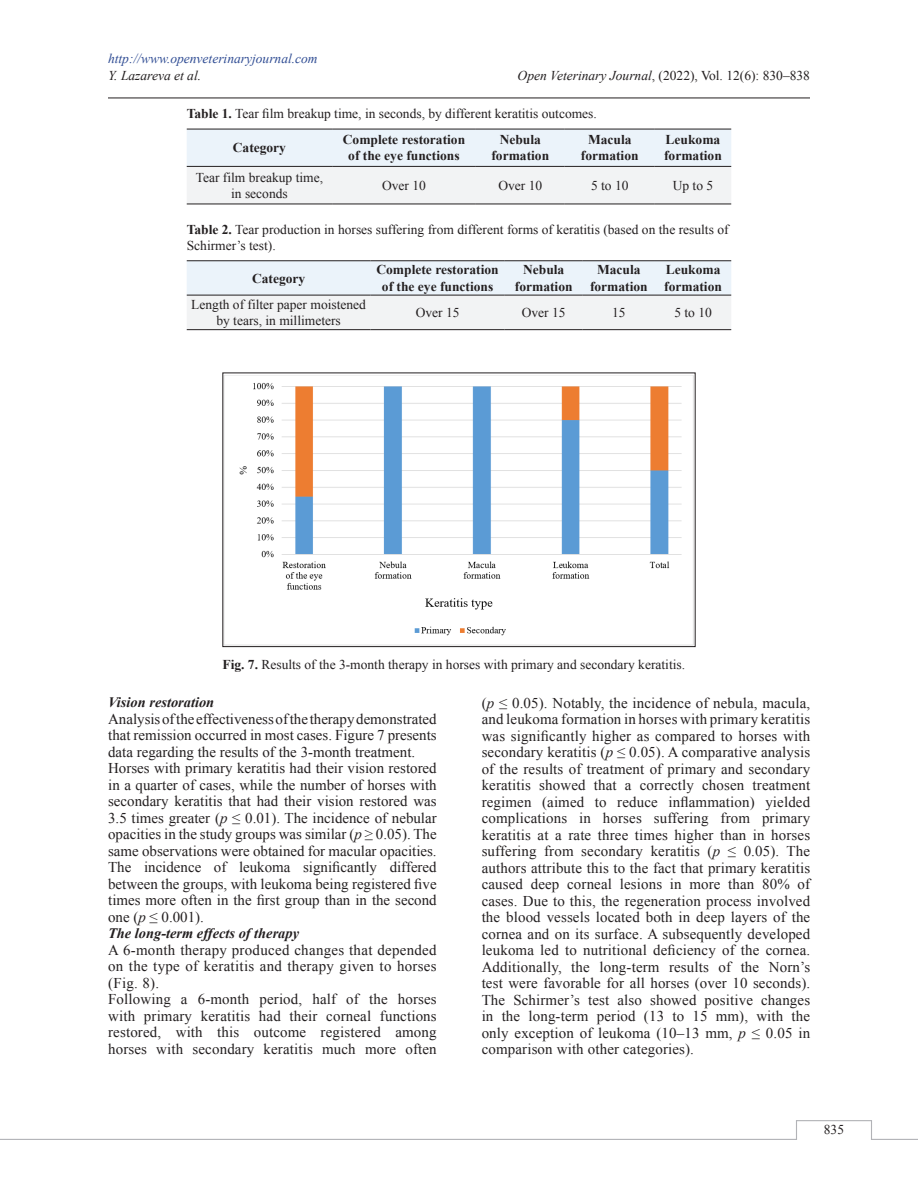
<style>
.page{position:relative;width:918px;height:1188px;background:#fff}
.page>*{position:absolute;margin:0;border:0;box-sizing:border-box;transform-origin:0 0}
.Para{font:15px/16.5px "Times New Roman";letter-spacing:.01em;color:#231f20;text-align:justify}
.B_Head{font:italic 700 14.4px "Times New Roman";color:#231f20}
.Table_Caption{font:13.5px/16.2px "Times New Roman";color:#231f20}
.Table_Text{font:700 13.5px/16.2px "Times New Roman";color:#231f20;text-align:center}
.Table_Text-2{font:13.5px/16.2px "Times New Roman";color:#231f20;text-align:center}
.Fig_Caption{font:13.5px "Times New Roman";color:#231f20}
.t1{font:italic 13.5px "Times New Roman";color:#304d94}
.t2{font:italic 13.5px "Times New Roman";color:#231f20}
.s1{font-style:italic}
.s2{font-weight:700}
</style>
<div class="page">
<hr style="left:108px;top:98px;width:702px;height:1px;background:#231f20">
<svg style="left:0;top:1120px;width:918px;height:20px"></svg>
<div style="left:187px;top:130px;width:544px;height:74px;background:#ebf3f4"></div>
<hr style="left:187px;top:129px;width:145px;height:1px;background:#231f20">
<hr style="left:332px;top:129px;width:144px;height:1px;background:#231f20">
<hr style="left:476px;top:129px;width:89px;height:1px;background:#231f20">
<hr style="left:565px;top:129px;width:90px;height:1px;background:#231f20">
<hr style="left:655px;top:129px;width:76px;height:1px;background:#231f20">
<hr style="left:187px;top:166px;width:145px;height:1px;background:#231f20">
<hr style="left:332px;top:166px;width:144px;height:1px;background:#231f20">
<hr style="left:476px;top:166px;width:89px;height:1px;background:#231f20">
<hr style="left:565px;top:166px;width:90px;height:1px;background:#231f20">
<hr style="left:655px;top:166px;width:76px;height:1px;background:#231f20">
<hr style="left:187px;top:204px;width:145px;height:1px;background:#231f20">
<hr style="left:332px;top:204px;width:144px;height:1px;background:#231f20">
<hr style="left:476px;top:204px;width:89px;height:1px;background:#231f20">
<hr style="left:565px;top:204px;width:90px;height:1px;background:#231f20">
<hr style="left:655px;top:204px;width:76px;height:1px;background:#231f20">
<div style="left:187px;top:261px;width:544px;height:68px;background:#ebf3f4"></div>
<hr style="left:187px;top:260px;width:184px;height:1px;background:#231f20">
<hr style="left:371px;top:260px;width:134px;height:1px;background:#231f20">
<hr style="left:505px;top:260px;width:78px;height:1px;background:#231f20">
<hr style="left:583px;top:260px;width:72px;height:1px;background:#231f20">
<hr style="left:655px;top:260px;width:76px;height:1px;background:#231f20">
<hr style="left:187px;top:295px;width:184px;height:1px;background:#231f20">
<hr style="left:371px;top:295px;width:134px;height:1px;background:#231f20">
<hr style="left:505px;top:295px;width:78px;height:1px;background:#231f20">
<hr style="left:583px;top:295px;width:72px;height:1px;background:#231f20">
<hr style="left:655px;top:295px;width:76px;height:1px;background:#231f20">
<hr style="left:187px;top:329px;width:184px;height:1px;background:#231f20">
<hr style="left:371px;top:329px;width:134px;height:1px;background:#231f20">
<hr style="left:505px;top:329px;width:78px;height:1px;background:#231f20">
<hr style="left:583px;top:329px;width:72px;height:1px;background:#231f20">
<hr style="left:655px;top:329px;width:76px;height:1px;background:#231f20">
<img style="left:224px;top:375px;width:470px;height:270px">
<div style="left:222px;top:373px;width:474px;height:274px;border:1px solid #231f20"></div>
<p class="t1" style="left:108px;top:50px;width:211px">http://www.openveterinaryjournal.com</p>
<p class="t2" style="left:108px;top:66px;width:95px">Y. Lazareva et al.</p>
<p class="Table_Caption" style="left:518px;top:67px;width:294px"><span class="s1">Open Veterinary Journal</span>, (2022), Vol. 12(6): 830–838</p>
<p class="Table_Caption" style="left:187px;top:105px;width:412px"><span class="s2">Table 1.</span> Tear film breakup time, in seconds, by different keratitis outcomes.</p>
<p class="Table_Text" style="left:233px;top:139px;width:55px">Category</p>
<p class="Table_Text" style="left:343px;top:131px;width:124px">Complete restoration of the eye functions</p>
<p class="Table_Text" style="left:491px;top:131px;width:59px">Nebula formation</p>
<p class="Table_Text" style="left:581px;top:131px;width:59px">Macula formation</p>
<p class="Table_Text" style="left:664px;top:131px;width:59px;text-align:left">Leukoma formation</p>
<p class="Table_Text-2" style="left:196px;top:169px;width:129px">Tear film breakup time, in seconds</p>
<p class="Table_Text-2" style="left:382px;top:177px;width:45px">Over 10</p>
<p class="Table_Text-2" style="left:498px;top:177px;width:45px">Over 10</p>
<p class="Table_Text-2" style="left:591px;top:177px;width:39px">5 to 10</p>
<p class="Table_Text-2" style="left:673px;top:177px;width:42px">Up to 5</p>
<p class="Table_Caption" style="left:187px;top:221px;width:543px"><span class="s2">Table 2.</span> Tear production in horses suffering from different forms of keratitis (based on the results of<br>Schirmer’s test).</p>
<p class="Table_Text" style="left:252px;top:270px;width:55px">Category</p>
<p class="Table_Text" style="left:376px;top:261px;width:124px">Complete restoration of the eye functions</p>
<p class="Table_Text" style="left:515px;top:261px;width:59px">Nebula formation</p>
<p class="Table_Text" style="left:590px;top:261px;width:59px">Macula formation</p>
<p class="Table_Text" style="left:664px;top:261px;width:59px;text-align:left">Leukoma formation</p>
<p class="Table_Text-2" style="left:191px;top:296px;width:176px">Length of filter paper moistened by tears, in millimeters</p>
<p class="Table_Text-2" style="left:416px;top:304px;width:45px">Over 15</p>
<p class="Table_Text-2" style="left:522px;top:304px;width:45px">Over 15</p>
<p class="Table_Text-2" style="left:612px;top:304px;width:15px">15</p>
<p class="Table_Text-2" style="left:674px;top:304px;width:39px">5 to 10</p>
<p class="Fig_Caption" style="left:222px;top:655px;width:464px"><span class="s2">Fig. 7.</span> Results of the 3-month therapy in horses with primary and secondary keratitis.</p>
<p class="B_Head" style="left:108px;top:692px;width:108px">Vision restoration</p>
<p class="Para" style="left:108px;top:710px;width:330px">Analysis of the effectiveness of the therapy demonstrated that remission occurred in most cases. Figure 7 presents data regarding the results of the 3-month treatment.</p>
<p class="Para" style="left:108px;top:760px;width:330px">Horses with primary keratitis had their vision restored in a quarter of cases, while the number of horses with secondary keratitis that had their vision restored was 3.5 times greater (<span class="s1">p</span> ≤ 0.01). The incidence of nebular opacities in the study groups was similar (<span class="s1">p</span> ≥ 0.05). The same observations were obtained for macular opacities.<br>The incidence of leukoma significantly differed between the groups, with leukoma being registered five times more often in the first group than in the second one (<span class="s1">p</span> ≤ 0.001).</p>
<p class="B_Head" style="left:108px;top:923px;width:192px">The long-term effects of therapy</p>
<p class="Para" style="left:108px;top:941px;width:330px">A 6-month therapy produced changes that depended on the type of keratitis and therapy given to horses (Fig. 8).</p>
<p class="Para" style="left:108px;top:991px;width:330px">Following a 6-month period, half of the horses with primary keratitis had their corneal functions restored, with this outcome registered among horses with secondary keratitis much more often</p>
<p class="Para" style="left:482px;top:694px;width:330px">(<span class="s1">p</span> ≤ 0.05). Notably, the incidence of nebula, macula, and leukoma formation in horses with primary keratitis was significantly higher as compared to horses with secondary keratitis (<span class="s1">p</span> ≤ 0.05). A comparative analysis of the results of treatment of primary and secondary keratitis showed that a correctly chosen treatment regimen (aimed to reduce inflammation) yielded complications in horses suffering from primary keratitis at a rate three times higher than in horses suffering from secondary keratitis (<span class="s1">p</span> ≤ 0.05). The authors attribute this to the fact that primary keratitis caused deep corneal lesions in more than 80% of cases. Due to this, the regeneration process involved the blood vessels located both in deep layers of the cornea and on its surface. A subsequently developed leukoma led to nutritional deficiency of the cornea.<br>Additionally, the long-term results of the Norn’s test were favorable for all horses (over 10 seconds).<br>The Schirmer’s test also showed positive changes in the long-term period (13 to 15 mm), with the only exception of leukoma (10–13 mm, <span class="s1">p</span> ≤ 0.05 in comparison with other categories).</p>
<p class="Table_Caption" style="left:824px;top:1121px;width:22px">835</p>
</div>
